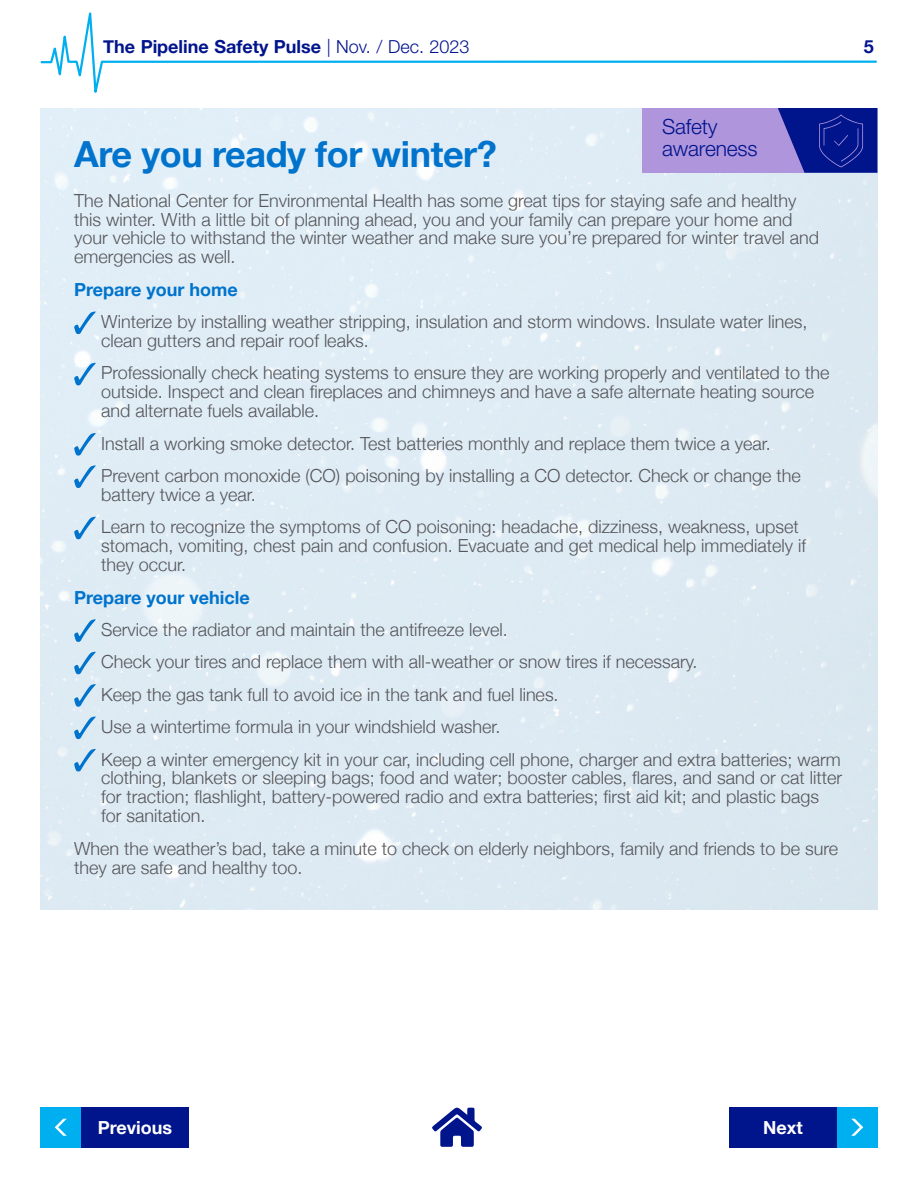
<style>
.page{position:relative;width:918px;height:1188px;background:#fff}
.page>*{position:absolute;margin:0;border:0;box-sizing:border-box;transform-origin:0 0}
.t1{font:700 36px "Helvetica Neue";letter-spacing:-.01em;color:#0073cd}
.t2{font:300 21px/22px "Helvetica Neue LT Pro";letter-spacing:-.01em;color:#00148c}
.t3{font:300 18px/18.9px "Helvetica Neue";color:#55555a}
.t4{font:700 18px "Helvetica Neue";color:#00148c}
.t5{font:700 18px "Helvetica Neue";color:#0073cd}
.t6{font:700 18px "Helvetica Neue";color:#fff}
.s1{font-family:"Helvetica Neue LT Pro";font-weight:300}
</style>
<div class="page">
<svg style="left:40px;top:12px;width:837px;height:81px"></svg>
<div style="left:81px;top:1107px;width:108px;height:41px;background:#00148c"></div>
<div style="left:40px;top:1107px;width:41px;height:41px;background:#00aff0"></div>
<svg style="left:55px;top:1119px;width:12px;height:17px"></svg>
<div style="left:837px;top:1107px;width:41px;height:41px;background:#00aff0"></div>
<svg style="left:851px;top:1119px;width:12px;height:17px"></svg>
<div style="left:729px;top:1107px;width:108px;height:41px;background:#00148c"></div>
<svg style="left:432px;top:1107px;width:50px;height:40px"></svg>
<svg style="left:74px;top:312px;width:22px;height:22px"></svg>
<svg style="left:74px;top:363px;width:22px;height:22px"></svg>
<svg style="left:74px;top:433px;width:22px;height:23px"></svg>
<svg style="left:74px;top:465px;width:22px;height:23px"></svg>
<svg style="left:74px;top:517px;width:22px;height:22px"></svg>
<svg style="left:74px;top:619px;width:22px;height:23px"></svg>
<svg style="left:74px;top:652px;width:22px;height:22px"></svg>
<svg style="left:74px;top:684px;width:22px;height:23px"></svg>
<svg style="left:74px;top:717px;width:22px;height:22px"></svg>
<svg style="left:74px;top:749px;width:22px;height:23px"></svg>
<div style="left:642px;top:108px;width:163px;height:65px;background:#af96dc"></div>
<svg style="left:778px;top:108px;width:99px;height:65px;background:#1d2999"></svg>
<p class="t4" style="left:103px;top:32px;width:368px">The Pipeline Safety Pulse <span class="s1">| Nov. / Dec. 2023</span></p>
<p class="t4" style="left:864px;top:32px;width:12px">5</p>
<p class="t2" style="left:662px;top:115px;width:97px">Safety awareness</p>
<h1 class="t1" style="left:74px;top:126px;width:424px">Are you ready for winter?</h1>
<p class="t3" style="left:74px;top:189px;width:746px">The National Center for Environmental Health has some great tips for staying safe and healthy this winter. With a little bit of planning ahead, you and your family can prepare your home and your vehicle to withstand the winter weather and make sure you’re prepared for winter travel and emergencies as well.</p>
<p class="t5" style="left:74px;top:275px;width:165px">Prepare your home</p>
<p class="t3" style="left:101px;top:311px;width:708px">Winterize by installing weather stripping, insulation and storm windows. Insulate water lines, clean gutters and repair roof leaks.</p>
<p class="t3" style="left:101px;top:362px;width:730px">Professionally check heating systems to ensure they are working properly and ventilated to the outside. Inspect and clean fireplaces and chimneys and have a safe alternate heating source and alternate fuels available.</p>
<p class="t3" style="left:101px;top:426px;width:701px;line-height:32.4px">Install a working smoke detector. Test batteries monthly and replace them twice a year.<br>Prevent carbon monoxide (CO) poisoning by installing a CO detector. Check or change the</p>
<p class="t3" style="left:101px;top:477px;width:699px;line-height:32.4px">battery twice a year.<br>Learn to recognize the symptoms of CO poisoning: headache, dizziness, weakness, upset</p>
<p class="t3" style="left:101px;top:535px;width:706px">stomach, vomiting, chest pain and confusion. Evacuate and get medical help immediately if they occur.</p>
<p class="t5" style="left:74px;top:583px;width:177px">Prepare your vehicle</p>
<p class="t3" style="left:101px;top:612px;width:741px;line-height:32.4px">Service the radiator and maintain the antifreeze level.<br>Check your tires and replace them with all-weather or snow tires if necessary.<br>Keep the gas tank full to avoid ice in the tank and fuel lines.<br>Use a wintertime formula in your windshield washer.<br>Keep a winter emergency kit in your car, including cell phone, charger and extra batteries; warm</p>
<p class="t3" style="left:101px;top:767px;width:742px">clothing, blankets or sleeping bags; food and water; booster cables, flares, and sand or cat litter for traction; flashlight, battery-powered radio and extra batteries; first aid kit; and plastic bags for sanitation.</p>
<p class="t3" style="left:74px;top:837px;width:765px">When the weather’s bad, take a minute to check on elderly neighbors, family and friends to be sure they are safe and healthy too.</p>
<p class="t6" style="left:98px;top:1113px;width:76px">Previous</p>
<p class="t6" style="left:763px;top:1113px;width:41px">Next</p>
</div>
